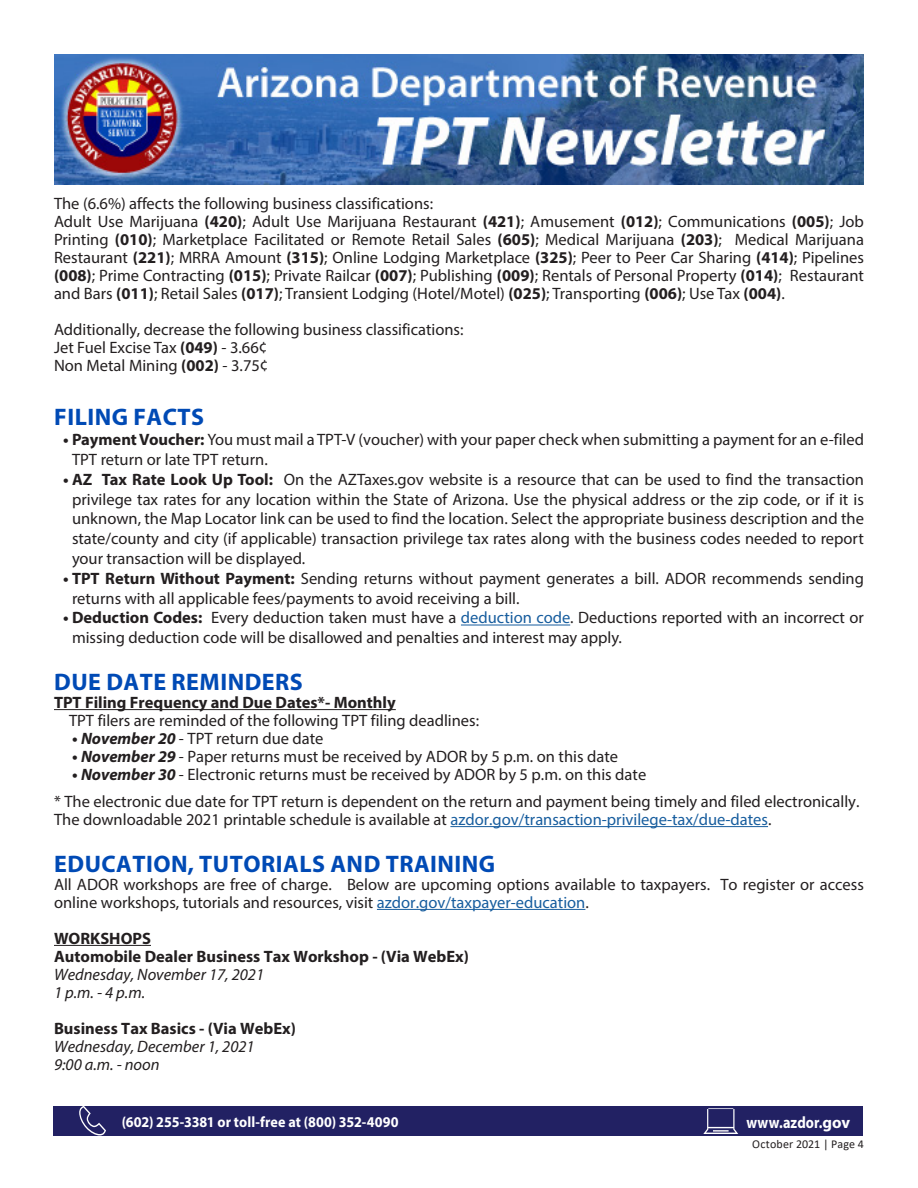
<style>
.page{position:relative;width:918px;height:1188px;background:#fff}
.page>*{position:absolute;margin:0;border:0;box-sizing:border-box;transform-origin:0 0}
.Subheader{font:700 24px "Myriad Pro";letter-spacing:.02em;color:#004ab5}
.Body{font:700 24px "Myriad Pro";letter-spacing:.02em;color:#004ab5}
.Body-2{font:16.5px/19.8px "Myriad Pro";color:#231f20}
.Body-3{font:700 16.5px "Myriad Pro";color:#231f20}
.Body-4{font:italic 16.5px "Myriad Pro";color:#231f20}
.Section_Header{font:700 16.5px "Myriad Pro";color:#231f20}
.t1{font:700 16.5px "Myriad Pro";letter-spacing:.005em;color:#fff;scale:.86 1}
.t2{font:700 15px "Myriad Pro";letter-spacing:.005em;color:#fff;scale:.94 1}
.t3{font:12px "Calibri";letter-spacing:.01em;color:#231f20}
.s1{font-weight:700}
.s2{color:#175d9e}
.s3{font-weight:700;font-style:italic}
</style>
<div class="page">
<img style="left:54px;top:54px;width:810px;height:131px">
<div style="left:53px;top:1106px;width:810px;height:30px;background:#222163"></div>
<svg style="left:703px;top:1108px;width:35px;height:26px"></svg>
<svg style="left:79px;top:1106px;width:27px;height:29px"></svg>
<hr style="left:461px;top:625px;width:109px;height:1px;background:#175d9e">
<hr style="left:54px;top:709px;width:342px;height:1px;background:#231f20">
<hr style="left:450px;top:826px;width:318px;height:1px;background:#175d9e">
<hr style="left:377px;top:909px;width:208px;height:1px;background:#175d9e">
<hr style="left:54px;top:945px;width:97px;height:1px;background:#231f20">
<p class="Body-2" style="left:54px;top:194px;width:381px">The (6.6%) affects the following business classifications:</p>
<p class="Body-2" style="left:54px;top:213px;width:812px;line-height:18px;text-align:justify">Adult Use Marijuana <span class="s1">(420)</span>; Adult Use Marijuana Restaurant <span class="s1">(421)</span>; Amusement <span class="s1">(012)</span>; Communications <span class="s1">(005)</span>; Job Printing <span class="s1">(010)</span>; Marketplace Facilitated or Remote Retail Sales <span class="s1">(605)</span>; Medical Marijuana <span class="s1">(203)</span>; Medical Marijuana Restaurant <span class="s1">(221)</span>; MRRA Amount <span class="s1">(315)</span>; Online Lodging Marketplace <span class="s1">(325)</span>; Peer to Peer Car Sharing <span class="s1">(414)</span>; Pipelines <span class="s1">(008)</span>; Prime Contracting <span class="s1">(015)</span>; Private Railcar <span class="s1">(007)</span>; Publishing <span class="s1">(009)</span>; Rentals of Personal Property <span class="s1">(014)</span>; Restaurant and Bars <span class="s1">(011)</span>; Retail Sales <span class="s1">(017)</span>; Transient Lodging (Hotel/Motel) <span class="s1">(025)</span>; Transporting <span class="s1">(006)</span>; Use Tax <span class="s1">(004)</span>.</p>
<p class="Body-2" style="left:54px;top:320px;width:411px">Additionally, decrease the following business classifications:</p>
<p class="Body-2" style="left:54px;top:338px;width:215px">Jet Fuel Excise Tax <span class="s1">(049)</span> - 3.66¢</p>
<p class="Body-2" style="left:54px;top:356px;width:216px">Non Metal Mining <span class="s1">(002)</span> - 3.75¢</p>
<p class="Body" style="left:54px;top:402px;width:151px">FILING FACTS</p>
<p class="Body-2" style="left:72px;top:429px;width:794px;text-indent:-9px"><span class="s1">• Payment Voucher:</span> You must mail a TPT-V (voucher) with your paper check when submitting a payment for an e-filed<br>TPT return or late TPT return.</p>
<p class="Body-2" style="left:72px;top:469px;width:794px;text-align:justify;text-indent:-9px"><span class="s1">• AZ Tax Rate Look Up Tool:</span> On the AZTaxes.gov website is a resource that can be used to find the transaction privilege tax rates for any location within the State of Arizona. Use the physical address or the zip code, or if it is unknown, the Map Locator link can be used to find the location. Select the appropriate business description and the state/county and city (if applicable) transaction privilege tax rates along with the business codes needed to report your transaction will be displayed.</p>
<p class="Body-2" style="left:72px;top:568px;width:794px;text-indent:-9px"><span class="s1">• TPT Return Without Payment:</span> Sending returns without payment generates a bill. ADOR recommends sending returns with all applicable fees/payments to avoid receiving a bill.</p>
<p class="Body-2" style="left:72px;top:608px;width:794px;text-indent:-9px"><span class="s1">• Deduction Codes:</span> Every deduction taken must have a <span class="s2">deduction code</span>. Deductions reported with an incorrect or missing deduction code will be disallowed and penalties and interest may apply.</p>
<p class="Subheader" style="left:54px;top:666px;width:250px">DUE DATE REMINDERS</p>
<p class="Section_Header" style="left:54px;top:692px;width:343px">TPT Filing Frequency and Due Dates*- Monthly</p>
<p class="Body-2" style="left:69px;top:710px;width:412px">TPT filers are reminded of the following TPT filing deadlines:</p>
<p class="Body-2" style="left:72px;top:728px;width:253px"><span class="s3">• November 20</span> - TPT return due date</p>
<p class="Body-2" style="left:72px;top:746px;width:548px"><span class="s3">• November 29</span> - Paper returns must be received by ADOR by 5 p.m. on this date</p>
<p class="Body-2" style="left:72px;top:764px;width:576px"><span class="s3">• November 30</span> - Electronic returns must be received by ADOR by 5 p.m. on this date</p>
<p class="Body-2" style="left:54px;top:791px;width:807px">* The electronic due date for TPT return is dependent on the return and payment being timely and filed electronically.</p>
<p class="Body-2" style="left:54px;top:809px;width:719px">The downloadable 2021 printable schedule is available at <span class="s2">azdor.gov/transaction-privilege-tax/due-dates</span>.</p>
<p class="Subheader" style="left:54px;top:848px;width:443px">EDUCATION, TUTORIALS AND TRAINING</p>
<p class="Body-2" style="left:54px;top:875px;width:811px;line-height:18px">All ADOR workshops are free of charge. Below are upcoming options available to taxpayers. To register or access online workshops, tutorials and resources, visit <span class="s2">azdor.gov/taxpayer-education</span>.</p>
<p class="Body-3" style="left:54px;top:927px;width:99px">WORKSHOPS</p>
<p class="Body-3" style="left:54px;top:945px;width:417px">Automobile Dealer Business Tax Workshop - (Via WebEx)</p>
<p class="Body-4" style="left:54px;top:964px;width:212px">Wednesday, November 17, 2021</p>
<p class="Body-4" style="left:54px;top:982px;width:93px">1 p.m. - 4 p.m.</p>
<p class="Body-3" style="left:54px;top:1017px;width:243px">Business Tax Basics - (Via WebEx)</p>
<p class="Body-4" style="left:54px;top:1036px;width:202px">Wednesday, December 1, 2021</p>
<p class="Body-4" style="left:54px;top:1054px;width:107px">9:00 a.m. - noon</p>
<p class="t2" style="left:122px;top:1112px;width:296px">(602) 255-3381 or toll-free at (800) 352-4090</p>
<p class="t1" style="left:746px;top:1112px;width:122px">www.azdor.gov</p>
<p class="t3" style="left:752px;top:1135px;width:113px">October 2021 | Page 4</p>
</div>
